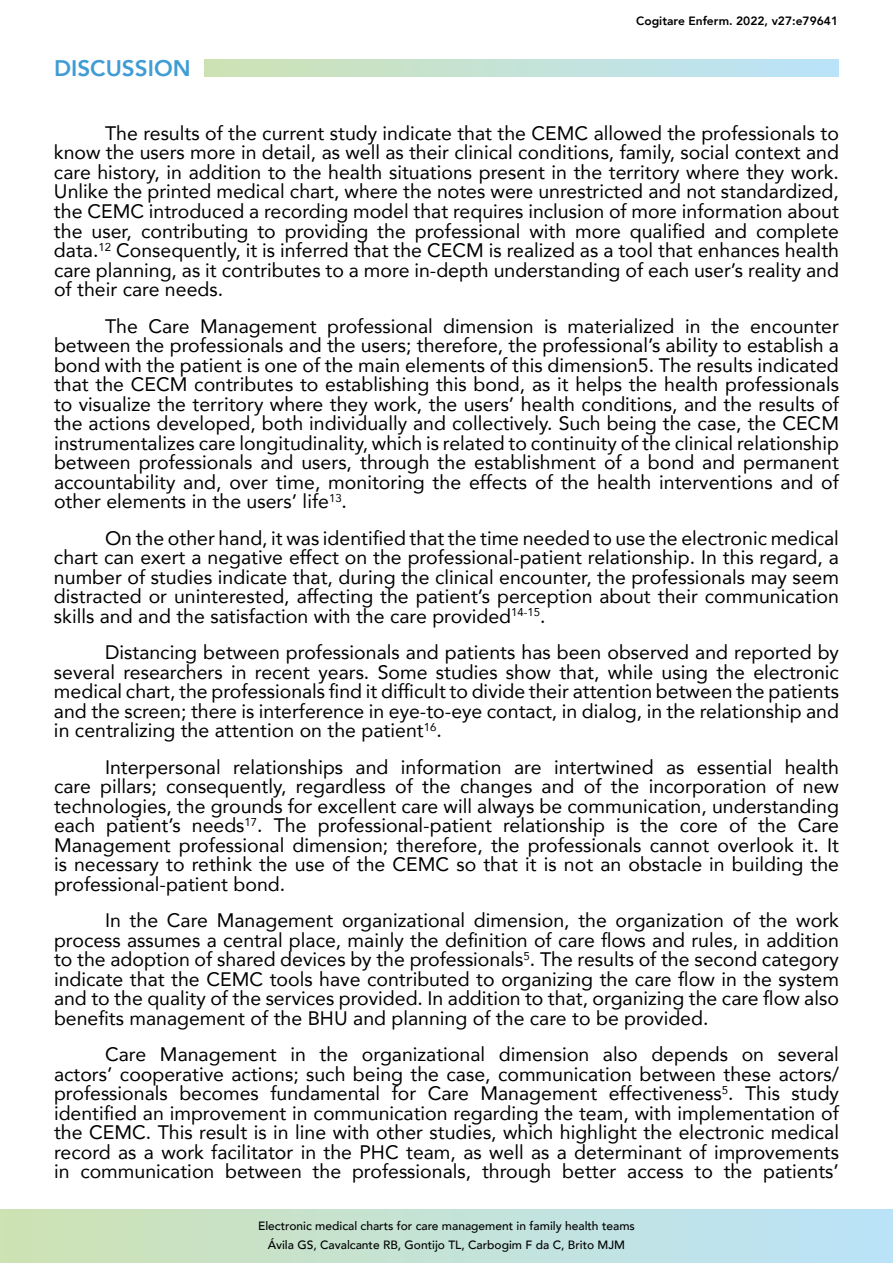
<style>
.page{position:relative;width:893px;height:1263px;background:#fff}
.page>*{position:absolute;margin:0;border:0;box-sizing:border-box;transform-origin:0 0}
.t1{font:800 22.5px "Avenir";color:#409cd4}
.t2{font:19.5px/19.5px "Avenir";color:#000;text-align:justify}
.t3{font:500 12px/18.6px "Avenir";color:#000;text-align:center}
.t4{font:800 12px "Avenir";color:#000}
</style>
<div class="page">
<div style="left:204px;top:60px;width:635px;height:16px;background:linear-gradient(to right,#cee2b4,#bae3fb)"></div>
<svg style="left:0;top:1209px;width:893px;height:54px;background:#c4e2d6"></svg>
<p class="t1" style="left:54px;top:51px;width:138px">DISCUSSION</p>
<p class="t4" style="left:636px;top:12px;width:203px">Cogitare Enferm. 2022, v27:e79641</p>
<p class="t2" style="left:54px;top:123px;width:787px;text-indent:51px">The results of the current study indicate that the CEMC allowed the professionals to know the users more in detail, as well as their clinical conditions, family, social context and care history, in addition to the health situations present in the territory where they work.<br>Unlike the printed medical chart, where the notes were unrestricted and not standardized, the CEMC introduced a recording model that requires inclusion of more information about the user, contributing to providing the professional with more qualified and complete data.<sup>12</sup> Consequently, it is inferred that the CECM is realized as a tool that enhances health care planning, as it contributes to a more in-depth understanding of each user’s reality and of their care needs.</p>
<p class="t2" style="left:54px;top:315px;width:787px;text-indent:51px">The Care Management professional dimension is materialized in the encounter between the professionals and the users; therefore, the professional’s ability to establish a bond with the patient is one of the main elements of this dimension5. The results indicated that the CECM contributes to establishing this bond, as it helps the health professionals to visualize the territory where they work, the users’ health conditions, and the results of the actions developed, both individually and collectively. Such being the case, the CECM instrumentalizes care longitudinality, which is related to continuity of the clinical relationship between professionals and users, through the establishment of a bond and permanent accountability and, over time, monitoring the effects of the health interventions and of other elements in the users’ life<sup>13</sup>.</p>
<p class="t2" style="left:54px;top:527px;width:786px;text-indent:51px">On the other hand, it was identified that the time needed to use the electronic medical chart can exert a negative effect on the professional-patient relationship. In this regard, a number of studies indicate that, during the clinical encounter, the professionals may seem distracted or uninterested, affecting the patient’s perception about their communication skills and and the satisfaction with the care provided<sup>14-15</sup>.</p>
<p class="t2" style="left:54px;top:642px;width:786px;text-indent:51px">Distancing between professionals and patients has been observed and reported by several researchers in recent years. Some studies show that, while using the electronic medical chart, the professionals find it difficult to divide their attention between the patients and the screen; there is interference in eye-to-eye contact, in dialog, in the relationship and in centralizing the attention on the patient<sup>16</sup>.</p>
<p class="t2" style="left:54px;top:756px;width:787px;text-indent:51px">Interpersonal relationships and information are intertwined as essential health care pillars; consequently, regardless of the changes and of the incorporation of new technologies, the grounds for excellent care will always be communication, understanding each patient’s needs<sup>17</sup>. The professional-patient relationship is the core of the Care Management professional dimension; therefore, the professionals cannot overlook it. It is necessary to rethink the use of the CEMC so that it is not an obstacle in building the professional-patient bond.</p>
<p class="t2" style="left:54px;top:910px;width:786px;text-indent:51px">In the Care Management organizational dimension, the organization of the work process assumes a central place, mainly the definition of care flows and rules, in addition to the adoption of shared devices by the professionals<sup>5</sup>. The results of the second category indicate that the CEMC tools have contributed to organizing the care flow in the system and to the quality of the services provided. In addition to that, organizing the care flow also benefits management of the BHU and planning of the care to be provided.</p>
<p class="t2" style="left:54px;top:1044px;width:787px;text-indent:51px">Care Management in the organizational dimension also depends on several actors’ cooperative actions; such being the case, communication between these actors/ professionals becomes fundamental for Care Management effectiveness<sup>5</sup>. This study identified an improvement in communication regarding the team, with implementation of the CEMC. This result is in line with other studies, which highlight the electronic medical record as a work facilitator in the PHC team, as well as a determinant of improvements in communication between the professionals, through better access to the patients’</p>
<p class="t3" style="left:258px;top:1216px;width:378px">Electronic medical charts for care management in family health teams<br>Ávila GS, Cavalcante RB, Gontijo TL, Carbogim F da C, Brito MJM</p>
</div>
